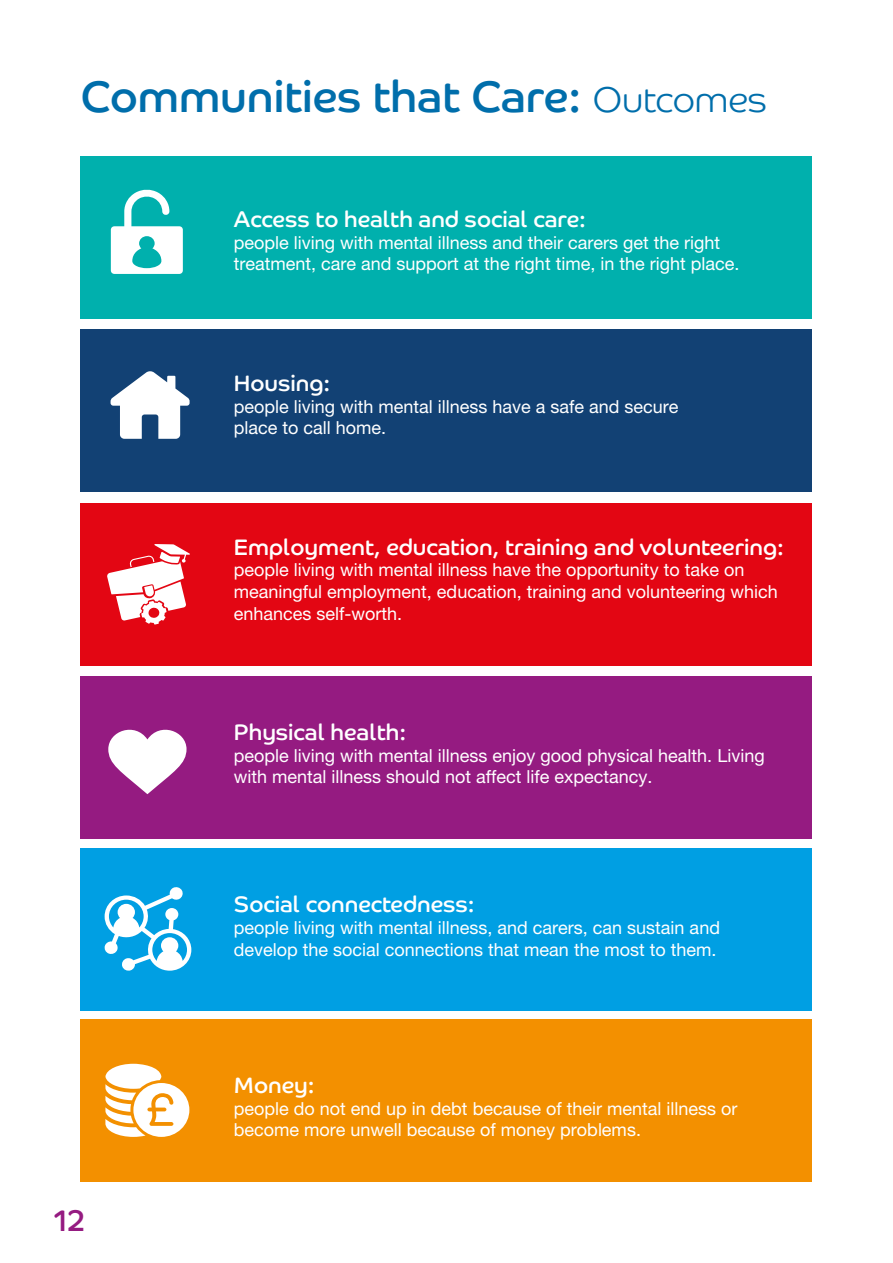
<style>
.page{position:relative;width:893px;height:1263px;background:#fff}
.page>*{position:absolute;margin:0;border:0;box-sizing:border-box;transform-origin:0 0}
.t1{font:44.25px "Co Rethink";color:#006eab}
.t2{font:30px "Co Rethink";color:#951b81}
.t3{font:22.5px "Co Rethink";color:#fff}
.t4{font:18px/21.6px "Helvetica Neue LT Pro";color:#fff}
.s1{font-weight:300;font-size:36px}
</style>
<div class="page">
<div style="left:81px;top:156px;width:731px;height:163px;background:#00b0ad"></div>
<div style="left:81px;top:329px;width:731px;height:163px;background:#124174"></div>
<div style="left:81px;top:503px;width:731px;height:162px;background:#e30613"></div>
<div style="left:81px;top:676px;width:731px;height:163px;background:#951b81"></div>
<div style="left:81px;top:848px;width:731px;height:162px;background:#009fe3"></div>
<div style="left:81px;top:1020px;width:731px;height:162px;background:#f39000"></div>
<svg style="left:105px;top:1064px;width:84px;height:73px"></svg>
<svg style="left:104px;top:887px;width:87px;height:84px"></svg>
<svg style="left:108px;top:729px;width:79px;height:65px"></svg>
<svg style="left:111px;top:371px;width:79px;height:68px"></svg>
<svg style="left:111px;top:189px;width:72px;height:85px"></svg>
<svg style="left:107px;top:544px;width:83px;height:81px"></svg>
<p class="t1" style="left:81px;top:70px;width:688px">Communities that Care: <span class="s1">Outcomes</span></p>
<p class="t3" style="left:234px;top:206px;width:354px">Access to health and social care:</p>
<p class="t4" style="left:234px;top:231px;width:507px">people living with mental illness and their carers get the right treatment, care and support at the right time, in the right place.</p>
<p class="t3" style="left:234px;top:370px;width:98px">Housing:</p>
<p class="t4" style="left:234px;top:395px;width:446px">people living with mental illness have a safe and secure place to call home.</p>
<p class="t3" style="left:234px;top:533px;width:551px">Employment, education, training and volunteering:</p>
<p class="t4" style="left:234px;top:559px;width:545px">people living with mental illness have the opportunity to take on meaningful employment, education, training and volunteering which enhances self-worth.</p>
<p class="t3" style="left:234px;top:719px;width:174px">Physical health:</p>
<p class="t4" style="left:234px;top:744px;width:532px">people living with mental illness enjoy good physical health. Living with mental illness should not affect life expectancy.</p>
<p class="t3" style="left:234px;top:891px;width:242px">Social connectedness:</p>
<p class="t4" style="left:234px;top:916px;width:488px">people living with mental illness, and carers, can sustain and develop the social connections that mean the most to them.</p>
<h2 class="t2" style="left:54px;top:1202px;width:32px">12</h2>
<p class="t3" style="left:234px;top:1072px;width:82px">Money:</p>
<p class="t4" style="left:234px;top:1097px;width:505px">people do not end up in debt because of their mental illness or become more unwell because of money problems.</p>
</div>
